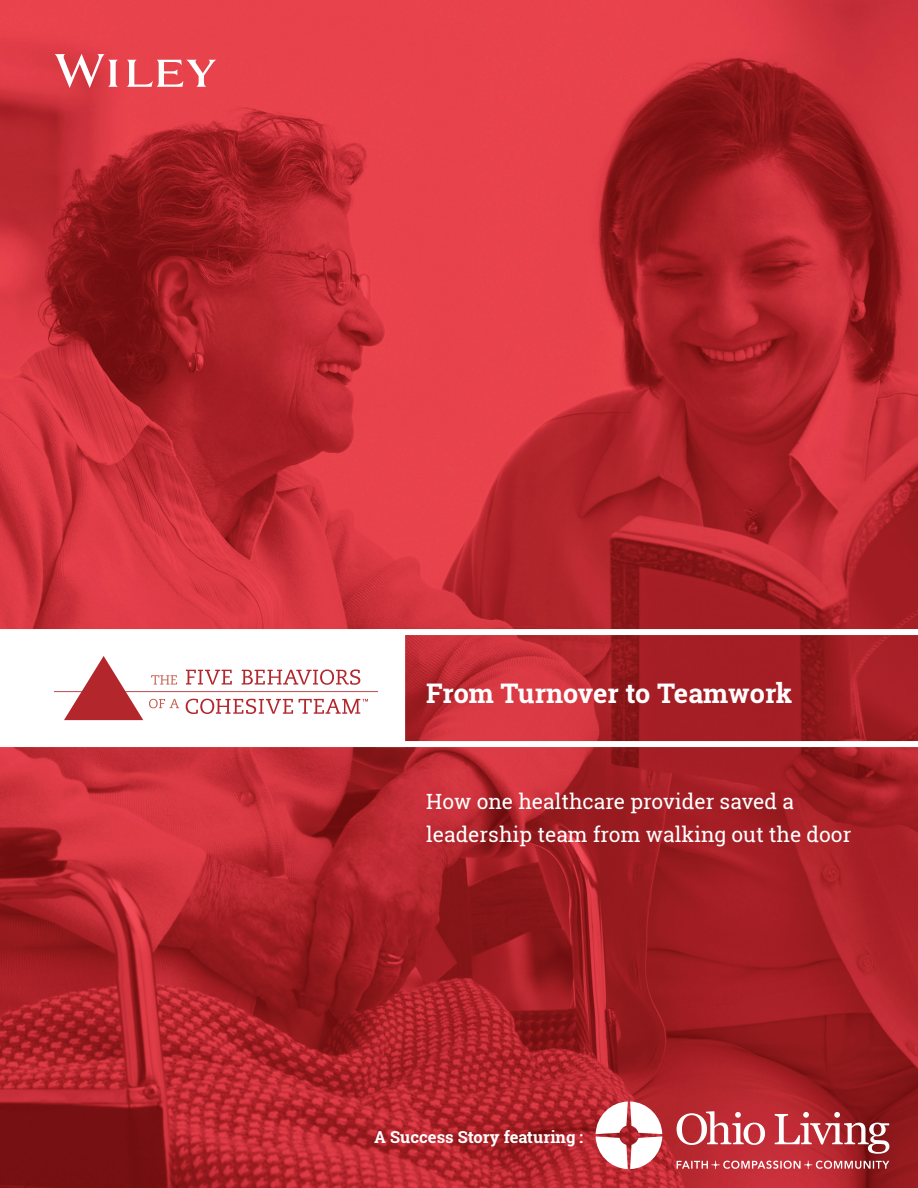
<style>
.page{position:relative;width:918px;height:1188px;background:#fff}
.page>*{position:absolute;margin:0;border:0;box-sizing:border-box;transform-origin:0 0}
.t1{font:700 27px "Roboto Slab";letter-spacing:-.005em;color:#fff}
.t2{font:21px/33px "Roboto Slab";color:#fff}
.t3{font:700 16.5px "Roboto Slab";color:#fff}
</style>
<div class="page">
<img style="left:0;top:0;width:918px;height:1188px">
<svg style="left:0;top:629px;width:377px;height:118px"></svg>
<svg style="left:377px;top:629px;width:541px;height:118px"></svg>
<svg style="left:54px;top:656px;width:324px;height:64px"></svg>
<svg style="left:55px;top:54px;width:161px;height:34px"></svg>
<svg style="left:677px;top:1111px;width:88px;height:34px"></svg>
<svg style="left:775px;top:1112px;width:114px;height:42px"></svg>
<svg style="left:596px;top:1102px;width:66px;height:67px"></svg>
<svg style="left:677px;top:1161px;width:212px;height:8px;background:#cf7277"></svg>
<p class="t1" style="left:426px;top:675px;width:368px">From Turnover to Teamwork</p>
<p class="t2" style="left:426px;top:784px;width:427px">How one healthcare provider saved a leadership team from walking out the door</p>
<p class="t3" style="left:374px;top:1126px;width:210px">A Success Story featuring :</p>
</div>
